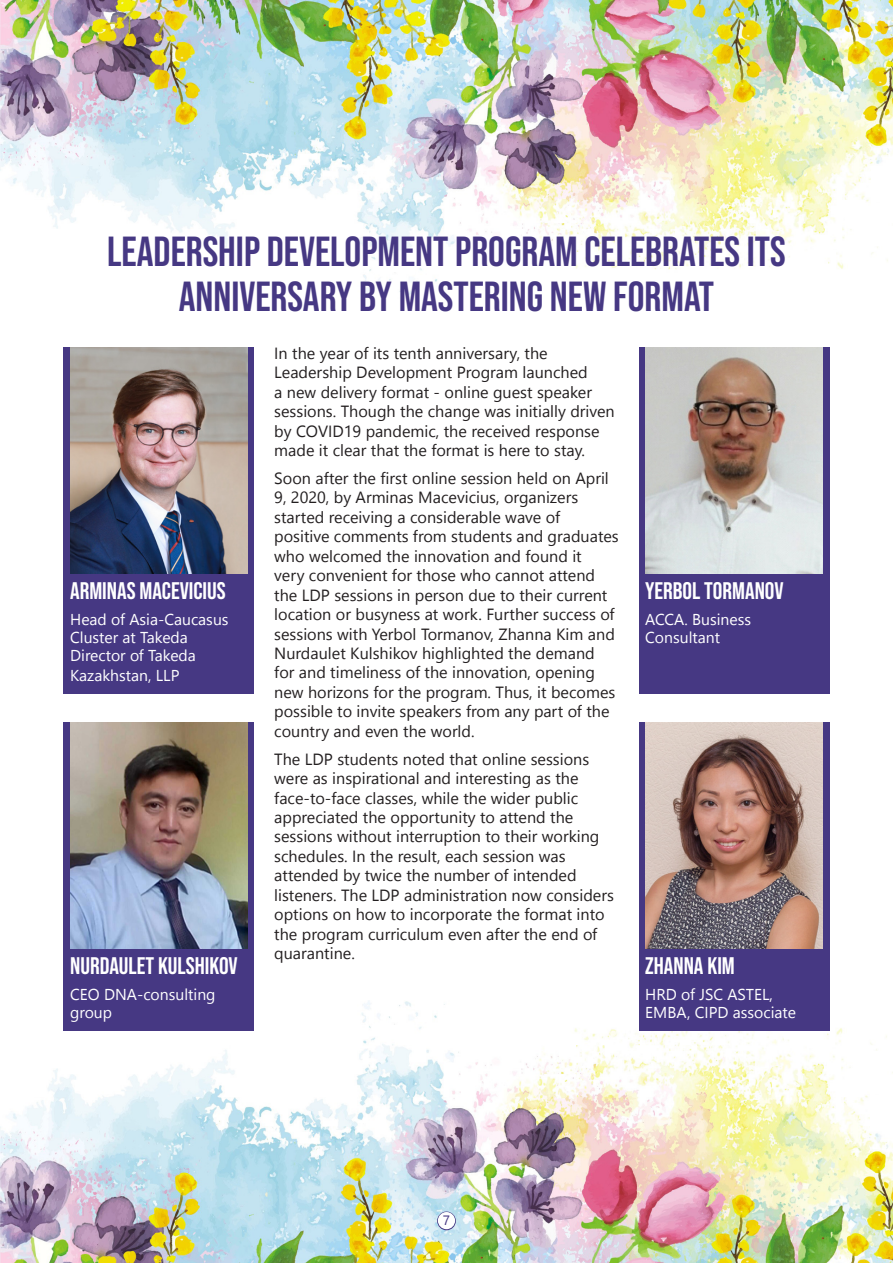
<style>
.page{position:relative;width:893px;height:1263px;background:#fff}
.page>*{position:absolute;margin:0;border:0;box-sizing:border-box;transform-origin:0 0}
.zogo{font:700 42px/45px "Bebas Neue Pro";color:#463883;text-align:center}
.zogo-2{font:700 24px "Bebas Neue Pro";color:#fff}
.osn{font:16.2px/19.5px "Segoe UI";color:#231f20}
.osn-2{font:15.75px/18px "Segoe UI";color:#fff}
.t1{font:13.5px "Segoe UI";color:#463883}
</style>
<div class="page">
<img style="left:0;top:1000px;width:893px;height:263px">
<img style="left:1px;top:0;width:892px;height:296px">
<div style="left:64px;top:347px;width:190px;height:347px;background:#463883"></div>
<img style="left:70px;top:347px;width:178px;height:226px">
<div style="left:639px;top:722px;width:190px;height:308px;background:#463883"></div>
<img style="left:645px;top:722px;width:178px;height:226px">
<div style="left:639px;top:347px;width:190px;height:347px;background:#463883"></div>
<img style="left:645px;top:347px;width:178px;height:226px">
<div style="left:64px;top:722px;width:190px;height:308px;background:#463883"></div>
<img style="left:70px;top:722px;width:178px;height:226px">
<svg style="left:437px;top:1211px;width:19px;height:19px"></svg>
<div style="left:438px;top:1212px;width:17px;height:17px;background:#fff;border-radius:50%"></div>
<p class="zogo" style="left:107px;top:229px;width:680px">LEADERSHIP DEVELOPMENT PROGRAM CELEBRATES ITS<br>ANNIVERSARY BY MASTERING NEW FORMAT</p>
<p class="zogo-2" style="left:70px;top:577px;width:157px">ARMINAS MACEVICIUS</p>
<p class="osn-2" style="left:70px;top:610px;width:160px">Head of Asia-Caucasus<br>Cluster at Takeda</p>
<p class="osn-2" style="left:70px;top:645px;width:127px;line-height:19.5px">Director of Takeda<br>Kazakhstan, LLP</p>
<p class="zogo-2" style="left:70px;top:951px;width:169px">NURDAULET KULSHIKOV</p>
<p class="osn-2" style="left:70px;top:985px;width:147px">CEO DNA-consulting group</p>
<p class="osn" style="left:274px;top:343px;width:342px">In the year of its tenth anniversary, the Leadership Development Program launched<br>a new delivery format - online guest speaker sessions. Though the change was initially driven by COVID19 pandemic, the received response made it clear that the format is here to stay.</p>
<p class="osn" style="left:274px;top:468px;width:346px">Soon after the first online session held on April 9, 2020, by Arminas Macevicius, organizers started receiving a considerable wave of positive comments from students and graduates who welcomed the innovation and found it<br>very convenient for those who cannot attend the LDP sessions in person due to their current location or busyness at work. Further success of sessions with Yerbol Tormanov, Zhanna Kim and Nurdaulet Kulshikov highlighted the demand for and timeliness of the innovation, opening new horizons for the program. Thus, it becomes possible to invite speakers from any part of the country and even the world.</p>
<p class="osn" style="left:274px;top:749px;width:341px">The LDP students noted that online sessions were as inspirational and interesting as the face-to-face classes, while the wider public appreciated the opportunity to attend the sessions without interruption to their working schedules. In the result, each session was attended by twice the number of intended listeners. The LDP administration now considers options on how to incorporate the format into the program curriculum even after the end of quarantine.</p>
<p class="zogo-2" style="left:645px;top:577px;width:140px">YERBOL TORMANOV</p>
<p class="osn-2" style="left:645px;top:610px;width:107px">ACCA. Business<br>Consultant</p>
<p class="zogo-2" style="left:645px;top:951px;width:91px">ZHANNA KIM</p>
<p class="osn-2" style="left:645px;top:985px;width:152px">HRD of JSC ASTEL,<br>EMBA, CIPD associate</p>
<p class="t1" style="left:443px;top:1210px;width:9px">7</p>
</div>
